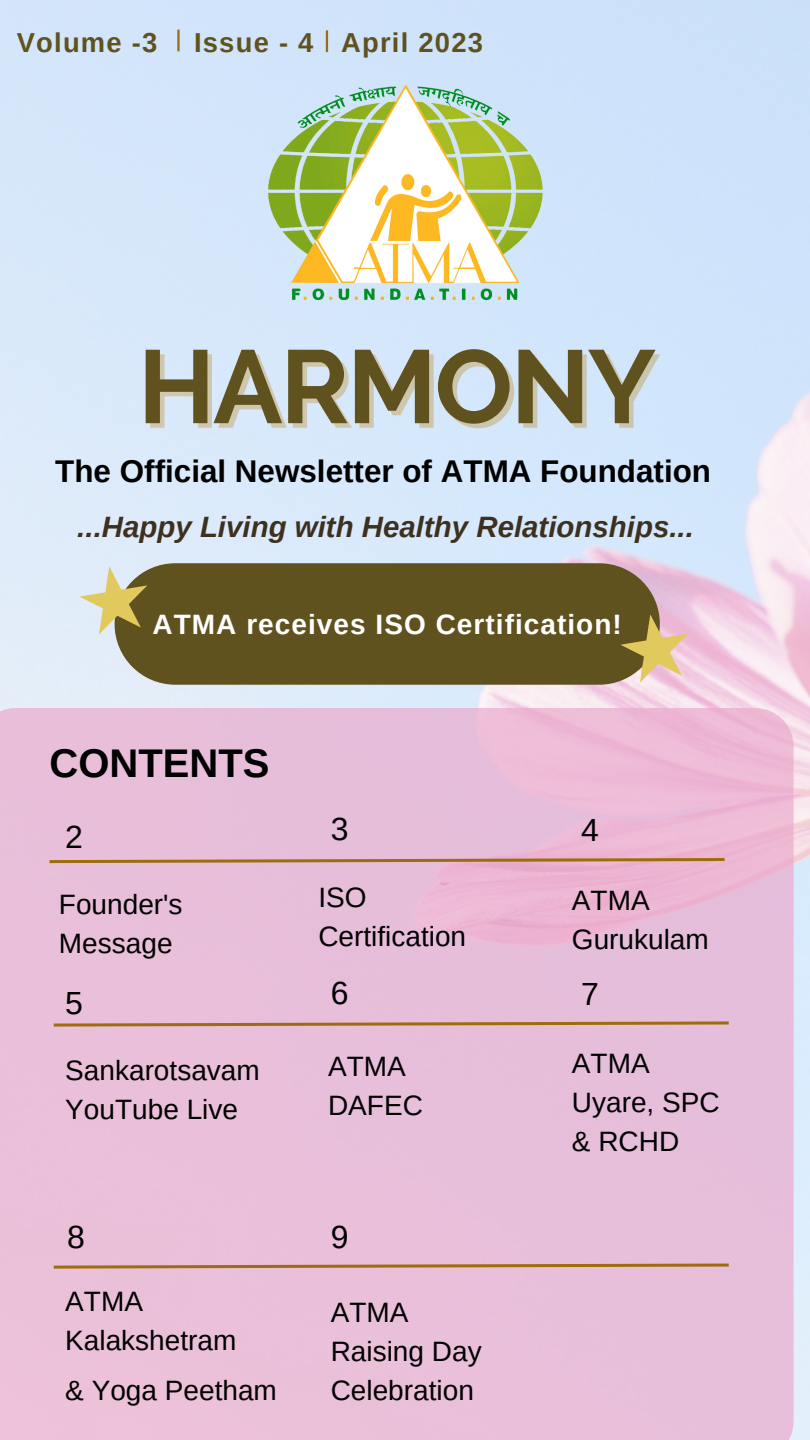
<style>
.page{position:relative;width:810px;height:1440px;background:#fff}
.page>*{position:absolute;margin:0;border:0;box-sizing:border-box;transform-origin:0 0}
.t1{font:700 103.5px "Raleway";letter-spacing:-.02em;color:#60521f}
.t2{font:700 40px "Arimo";color:#000}
.t3{font:32px "Arimo";color:#000}
.t4{font:700 31.4px "Arimo";color:#000}
.t5{font:italic 700 29.4px "Arimo";color:#3d301f}
.t6{font:28px/39px "Arimo";color:#000}
.t7{font:700 28px "Arimo";letter-spacing:.035em;color:#fff}
.t8{font:700 27.4px "Arimo";letter-spacing:.045em;color:#60521f}
</style>
<div class="page">
<img style="left:0;top:0;width:810px;height:1440px">
<hr style="left:177px;top:30px;width:3px;height:21px;background:#9d6c0d">
<hr style="left:326px;top:30px;width:2px;height:22px;background:#9d6c0d">
<img style="left:249px;top:81px;width:312px;height:227px">
<div style="left:0;top:708px;width:794px;height:732px;background:#e8bfda"></div>
<svg style="left:47px;top:857px;width:681px;height:8px;background:#cc9c8a"></svg>
<svg style="left:51px;top:1020px;width:681px;height:8px;background:#cb9f8d"></svg>
<svg style="left:51px;top:1262px;width:681px;height:8px;background:#cca08d"></svg>
<div style="left:115px;top:563px;width:545px;height:122px;background:#60521f;border-radius:61px"></div>
<svg style="left:79px;top:566px;width:68px;height:68px"></svg>
<svg style="left:620px;top:614px;width:68px;height:69px"></svg>
<p class="t8" style="left:17px;top:27px;width:142px">Volume -3</p>
<p class="t8" style="left:194px;top:27px;width:291px">Issue - 4 April 2023</p>
<p class="t1" style="left:138px;top:326px;width:520px">HARMONY</p>
<p class="t4" style="left:55px;top:453px;width:657px">The Official Newsletter of ATMA Foundation</p>
<p class="t5" style="left:77px;top:511px;width:618px">...Happy Living with Healthy Relationships...</p>
<p class="t7" style="left:153px;top:608px;width:471px">ATMA receives ISO Certification!</p>
<p class="t2" style="left:50px;top:741px;width:221px">CONTENTS</p>
<p class="t3" style="left:65px;top:819px;width:19px">2</p>
<p class="t3" style="left:331px;top:811px;width:19px">3</p>
<p class="t3" style="left:581px;top:812px;width:19px">4</p>
<p class="t6" style="left:318px;top:878px;width:50px">ISO</p>
<p class="t6" style="left:318px;top:917px;width:149px">Certification</p>
<p class="t6" style="left:59px;top:884px;width:125px">Founder's<br>Message</p>
<p class="t6" style="left:572px;top:881px;width:79px">ATMA</p>
<p class="t6" style="left:572px;top:920px;width:138px">Gurukulam</p>
<p class="t3" style="left:65px;top:985px;width:19px">5</p>
<p class="t6" style="left:65px;top:1050px;width:196px">Sankarotsavam</p>
<p class="t6" style="left:65px;top:1089px;width:174px">YouTube Live</p>
<p class="t3" style="left:67px;top:1219px;width:19px">8</p>
<p class="t6" style="left:65px;top:1282px;width:79px">ATMA</p>
<p class="t6" style="left:65px;top:1321px;width:173px">Kalakshetram</p>
<p class="t6" style="left:65px;top:1371px;width:213px">&amp; Yoga Peetham</p>
<p class="t3" style="left:331px;top:975px;width:19px">6</p>
<p class="t3" style="left:581px;top:976px;width:19px">7</p>
<p class="t6" style="left:328px;top:1047px;width:96px">ATMA<br>DAFEC</p>
<p class="t3" style="left:331px;top:1219px;width:19px">9</p>
<p class="t6" style="left:331px;top:1293px;width:152px">ATMA<br>Raising Day<br>Celebration</p>
<p class="t6" style="left:572px;top:1044px;width:149px">ATMA<br>Uyare, SPC &amp; RCHD</p>
</div>
